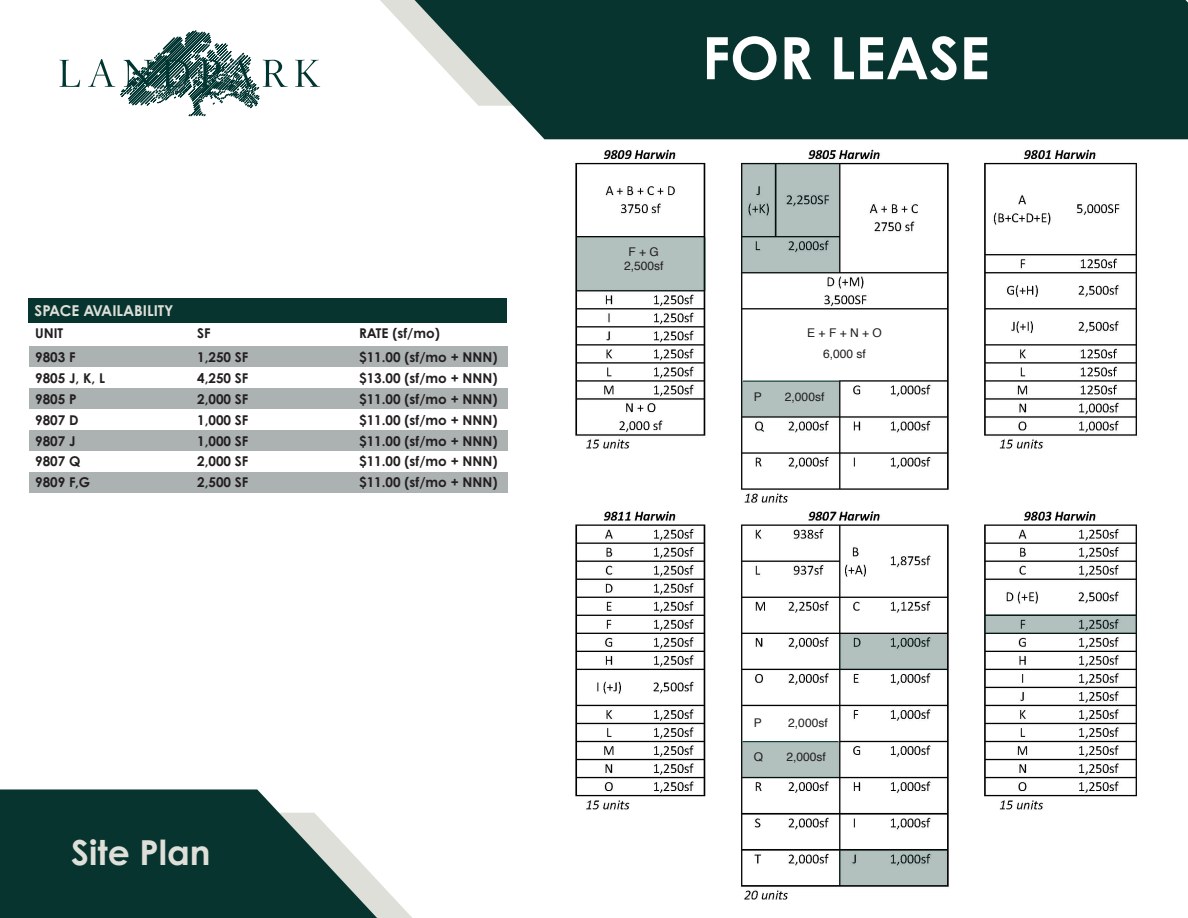
<style>
.page{position:relative;width:1188px;height:918px;background:#fff}
.page>*{position:absolute;margin:0;border:0;box-sizing:border-box;transform-origin:0 0}
.t1{font:700 58.5px "Century Gothic Pro";color:#fff}
.t2{font:700 34.5px "Century Gothic Pro";color:#dedfd8}
.t3{font:700 15px "Century Gothic Pro";color:#dedfd8}
.t4{font:700 13.5px "Century Gothic Pro";color:#231f20}
.t5{font:12px "Helvetica";color:#231f20}
</style>
<div class="page">
<img style="left:559px;top:139px;width:596px;height:761px">
<svg style="left:380px;top:0;width:35px;height:37px"></svg>
<svg style="left:377px;top:880px;width:35px;height:38px"></svg>
<svg style="left:415px;top:0;width:773px;height:139px;background:#1a443f"></svg>
<svg style="left:0;top:789px;width:377px;height:129px;background:#2d524e"></svg>
<div style="left:29px;top:298px;width:478px;height:25px;background:#07342f"></div>
<div style="left:29px;top:347px;width:479px;height:20px;background:#acb2b1"></div>
<div style="left:29px;top:389px;width:479px;height:20px;background:#acb2b1"></div>
<div style="left:29px;top:431px;width:479px;height:20px;background:#acb2b1"></div>
<div style="left:29px;top:473px;width:479px;height:20px;background:#acb2b1"></div>
<svg style="left:59px;top:60px;width:21px;height:27px"></svg>
<svg style="left:88px;top:31px;width:200px;height:85px"></svg>
<svg style="left:295px;top:60px;width:25px;height:27px"></svg>
<div style="left:754px;top:724px;width:79px;height:45px;background:#fff"></div>
<svg style="left:984px;top:615px;width:152px;height:19px;background:#93a19f"></svg>
<svg style="left:742px;top:163px;width:97px;height:109px;background:#a5b3b1"></svg>
<svg style="left:839px;top:634px;width:108px;height:36px;background:#a3b1af"></svg>
<svg style="left:839px;top:850px;width:108px;height:35px;background:#a6b4b2"></svg>
<div style="left:742px;top:742px;width:97px;height:36px;background:#b2c0be"></div>
<div style="left:577px;top:237px;width:129px;height:54px;background:#b2c0be"></div>
<hr style="left:743px;top:741px;width:96px;height:1px;background:#07342f">
<div style="left:742px;top:381px;width:97px;height:36px;background:#b2c0be"></div>
<div style="left:765px;top:328px;width:159px;height:44px;background:#fff"></div>
<hr style="left:743px;top:381px;width:96px;height:1px;background:#07342f">
<p class="t3" style="left:35px;top:301px;width:140px">SPACE AVAILABILITY</p>
<p class="t4" style="left:35px;top:325px;width:30px">UNIT</p>
<p class="t4" style="left:197px;top:325px;width:15px">SF</p>
<p class="t4" style="left:359px;top:325px;width:82px">RATE (sf/mo)</p>
<p class="t4" style="left:35px;top:349px;width:42px">9803 F</p>
<p class="t4" style="left:197px;top:349px;width:53px">1,250 SF</p>
<p class="t4" style="left:359px;top:349px;width:140px">$11.00 (sf/mo + NNN)</p>
<p class="t4" style="left:35px;top:370px;width:71px">9805 J, K, L</p>
<p class="t4" style="left:197px;top:370px;width:53px">4,250 SF</p>
<p class="t4" style="left:359px;top:370px;width:140px">$13.00 (sf/mo + NNN)</p>
<p class="t4" style="left:35px;top:412px;width:45px">9807 D</p>
<p class="t4" style="left:197px;top:412px;width:53px">1,000 SF</p>
<p class="t4" style="left:359px;top:412px;width:140px">$11.00 (sf/mo + NNN)</p>
<p class="t4" style="left:35px;top:453px;width:47px">9807 Q</p>
<p class="t4" style="left:197px;top:453px;width:53px">2,000 SF</p>
<p class="t4" style="left:359px;top:453px;width:140px">$11.00 (sf/mo + NNN)</p>
<p class="t4" style="left:35px;top:391px;width:43px">9805 P</p>
<p class="t4" style="left:197px;top:391px;width:53px">2,000 SF</p>
<p class="t4" style="left:359px;top:391px;width:140px">$11.00 (sf/mo + NNN)</p>
<p class="t4" style="left:35px;top:433px;width:42px">9807 J</p>
<p class="t4" style="left:197px;top:433px;width:53px">1,000 SF</p>
<p class="t4" style="left:359px;top:433px;width:140px">$11.00 (sf/mo + NNN)</p>
<p class="t4" style="left:35px;top:474px;width:57px">9809 F,G</p>
<p class="t4" style="left:197px;top:474px;width:53px">2,500 SF</p>
<p class="t4" style="left:359px;top:474px;width:140px">$11.00 (sf/mo + NNN)</p>
<p class="t2" style="left:71px;top:831px;width:141px">Site Plan</p>
<p class="t1" style="left:702px;top:22px;width:289px">FOR LEASE</p>
<p class="t5" style="left:629px;top:242px;width:32px">F + G</p>
<p class="t5" style="left:624px;top:257px;width:41px">2,500sf</p>
<p class="t5" style="left:807px;top:323px;width:76px">E + F + N + O</p>
<p class="t5" style="left:823px;top:344px;width:44px">6,000 sf</p>
<p class="t5" style="left:754px;top:387px;width:10px">P</p>
<p class="t5" style="left:785px;top:387px;width:41px">2,000sf</p>
<p class="t5" style="left:754px;top:713px;width:10px">P</p>
<p class="t5" style="left:788px;top:713px;width:41px">2,000sf</p>
<p class="t5" style="left:754px;top:748px;width:11px">Q</p>
<p class="t5" style="left:787px;top:748px;width:41px">2,000sf</p>
</div>
